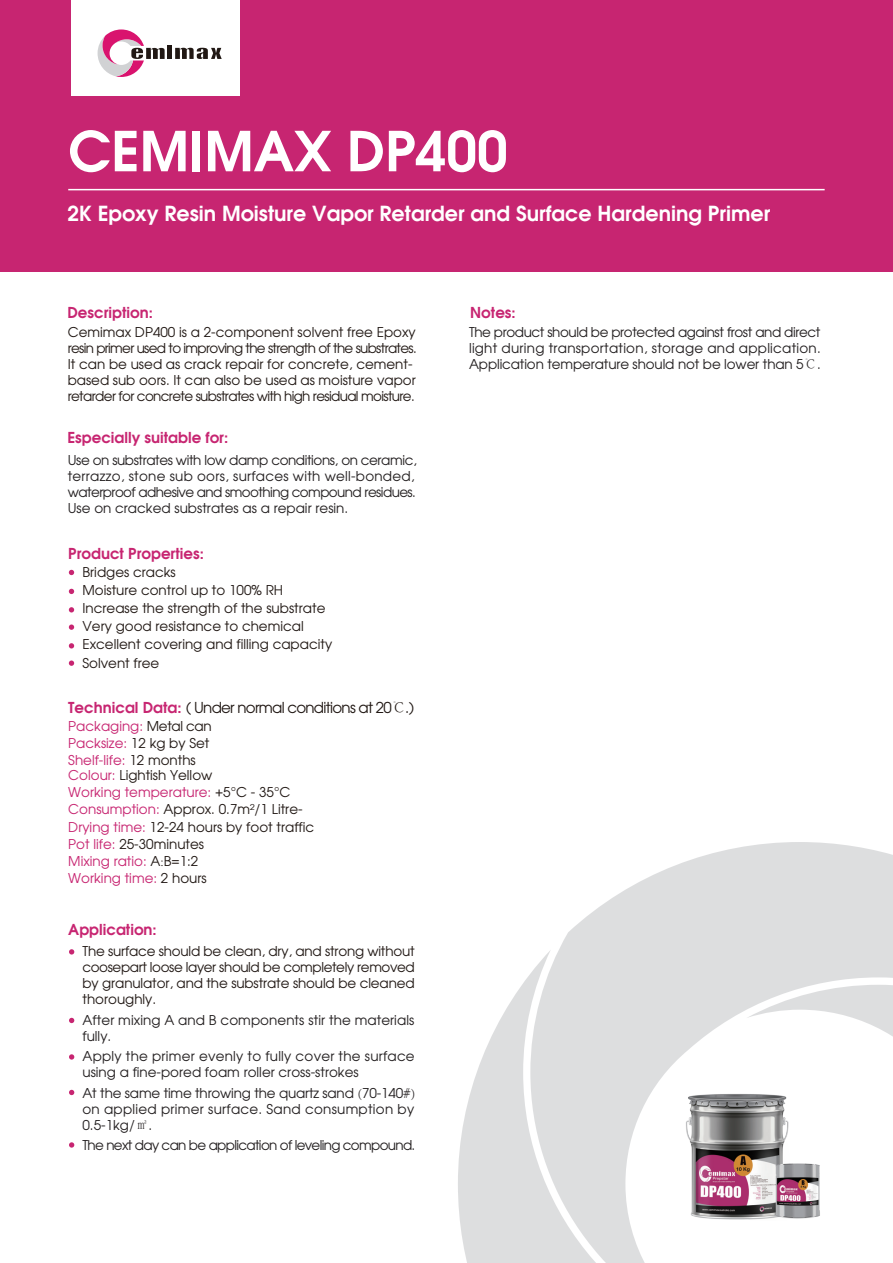
<style>
.page{position:relative;width:893px;height:1263px;background:#fff}
.page>*{position:absolute;margin:0;border:0;box-sizing:border-box;transform-origin:0 0}
.t1{font:600 54.75px "Avant Garde";color:#fff}
.t2{font:600 20.7px "Avant Garde";color:#fff}
.t3{font:600 15px "Avant Garde";color:#c72571}
.t4{font:15px "Avant Garde";letter-spacing:-.05em;color:#211814}
.t5{font:13.5px/16.2px "Avant Garde";color:#211814}
.t6{font:13.5px/16.2px "Avant Garde";color:#231f20}
.t7{font:13.5px/16.2px "Avant Garde";letter-spacing:-.03em;color:#231f20}
.t8{font:13.5px/17.1px "Avant Garde";color:#c72571}
.t9{font:13.5px "Avant Garde";letter-spacing:-.05em;color:#231f20}
.s1{font-weight:600;color:#c72571}
.s2{font-family:"Adobe Song Std";font-weight:300}
.s3{color:#211814}
.s4{color:#c72571}
</style>
<div class="page">
<svg style="left:69px;top:570px;width:5px;height:5px"></svg>
<svg style="left:69px;top:589px;width:5px;height:5px"></svg>
<svg style="left:69px;top:607px;width:5px;height:5px"></svg>
<svg style="left:69px;top:624px;width:5px;height:6px"></svg>
<svg style="left:69px;top:643px;width:5px;height:5px"></svg>
<svg style="left:69px;top:660px;width:5px;height:6px"></svg>
<svg style="left:69px;top:949px;width:5px;height:5px"></svg>
<svg style="left:69px;top:1018px;width:5px;height:5px"></svg>
<svg style="left:69px;top:1054px;width:5px;height:5px"></svg>
<svg style="left:69px;top:1090px;width:5px;height:5px"></svg>
<div style="left:0;top:0;width:893px;height:271px;background:#c72571"></div>
<hr style="left:68px;top:189px;width:757px;height:1px;background:#fff">
<div style="left:71px;top:0;width:168px;height:95px;background:#fff"></div>
<svg style="left:458px;top:975px;width:72px;height:288px;fill:#dddedf"></svg>
<svg style="left:530px;top:842px;width:363px;height:421px;fill:#dddedf"></svg>
<svg style="left:98px;top:29px;width:124px;height:48px"></svg>
<svg style="left:69px;top:1142px;width:5px;height:5px"></svg>
<img style="left:685px;top:1092px;width:148px;height:128px">
<h1 class="t1" style="left:68px;top:115px;width:441px">CEMIMAX DP400</h1>
<h2 class="t2" style="left:68px;top:199px;width:704px">2K Epoxy Resin Moisture Vapor Retarder and Surface Hardening Primer</h2>
<p class="t3" style="left:67px;top:302px;width:87px">Description:</p>
<p class="t5" style="left:68px;top:323px;width:351px">Cemimax DP400 is a 2-component solvent free Epoxy resin primer used to improving the strength of the substrates.<br>It can be used as crack repair for concrete, cement&shy;based sub oors. It can also be used as moisture vapor retarder for concrete substrates with high residual moisture.</p>
<p class="t3" style="left:67px;top:428px;width:162px">Especially suitable for:</p>
<p class="t7" style="left:68px;top:451px;width:350px">Use on substrates with low damp conditions, on ceramic, terrazzo, stone sub oors, surfaces with well-bonded, waterproof adhesive and smoothing compound residues.<br>Use on cracked substrates as a repair resin.</p>
<p class="t3" style="left:68px;top:543px;width:137px">Product Properties:</p>
<p class="t5" style="left:82px;top:562px;width:251px;line-height:18px">Bridges cracks<br>Moisture control up to 100% RH<br>Increase the strength of the substrate<br>Very good resistance to chemical<br>Excellent covering and filling capacity</p>
<p class="t5" style="left:82px;top:655px;width:78px">Solvent free</p>
<p class="t4" style="left:68px;top:698px;width:347px"><span class="s1">Technical Data:</span> ( Under normal conditions at 20<span class="s2">℃</span>.)</p>
<p class="t8" style="left:68px;top:717px;width:145px">Packaging: <span class="s3">Metal can<br></span>Packsize: <span class="s3">12 kg by Set<br></span>Shelf-life: <span class="s3">12 months</span></p>
<p class="t5" style="left:68px;top:766px;width:247px;line-height:17.1px"><span class="s4">Colour:</span> Lightish Yellow<br><span class="s4">Working temperature:</span> +5°C - 35°C<br><span class="s4">Consumption:</span> Approx. 0.7m²/1 Litre-<br><span class="s4">Drying time:</span> 12-24 hours by foot traffic<br><span class="s4">Pot life:</span> 25-30minutes<br><span class="s4">Mixing ratio:</span> A<span class="s2">:</span>B=1:2<br><span class="s4">Working time:</span> 2 hours</p>
<p class="t3" style="left:68px;top:920px;width:90px">Application:</p>
<p class="t5" style="left:82px;top:942px;width:334px;text-align:justify">The surface should be clean, dry, and strong without coosepart loose layer should be completely removed by granulator, and the substrate should be cleaned thoroughly.</p>
<p class="t6" style="left:82px;top:1012px;width:333px">After mixing A and B components stir the materials fully.</p>
<p class="t6" style="left:82px;top:1047px;width:334px">Apply the primer evenly to fully cover the surface using a fine-pored foam roller cross-strokes</p>
<p class="t6" style="left:82px;top:1084px;width:334px;text-align:justify">At the same time throwing the quartz sand <span class="s2">(</span>70-140#<span class="s2">) </span>on applied primer surface. Sand consumption by 0.5-1kg/<span class="s2">㎡</span>.</p>
<p class="t9" style="left:82px;top:1137px;width:334px">The next day can be application of leveling compound.</p>
<p class="t3" style="left:470px;top:302px;width:47px">Notes:</p>
<p class="t6" style="left:469px;top:323px;width:353px;text-align:justify">The product should be protected against frost and direct light during transportation, storage and application.<br>Application temperature should not be lower than 5<span class="s2">℃</span>.</p>
</div>
